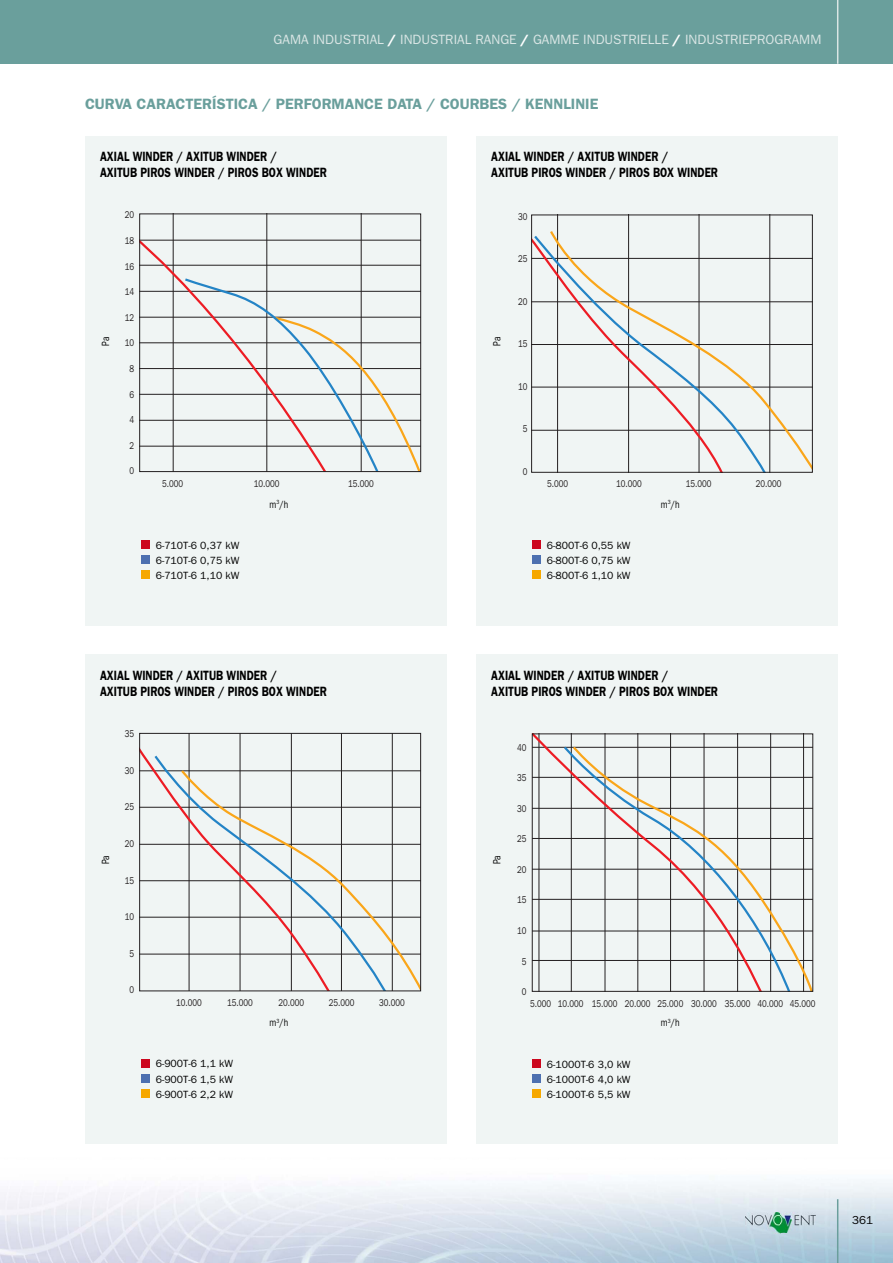
<style>
.page{position:relative;width:893px;height:1263px;background:#fff}
.page>*{position:absolute;margin:0;border:0;box-sizing:border-box;transform-origin:0 0}
.t1{font:600 15px "Franklin Gothic";color:#6a9f9c}
.t2{font:600 13.5px/16.2px "Franklin Gothic";color:#000;scale:.8 1}
.t3{font:13.5px "Franklin Gothic";color:#dae6e5}
.t4{font:11.55px "Franklin Gothic";color:#000}
.t5{font:10.5px/15px "Franklin Gothic";color:#000;text-align:justify}
.t6{font:10.5px "Franklin Gothic";color:#000;scale:.8 1}
.t7{font:9.75px "Franklin Gothic IT Cby BT";color:#231f20;scale:.8 1}
.s1{font-weight:800;color:#fff}
</style>
<div class="page">
<div style="left:0;top:0;width:893px;height:64px;background:#6a9f9c"></div>
<hr style="left:837px;top:0;width:1px;height:64px;background:#dae6e5">
<img style="left:0;top:1180px;width:893px;height:83px">
<img style="left:745px;top:1213px;width:70px;height:20px">
<hr style="left:837px;top:1199px;width:1px;height:64px;background:#6a9f9c">
<div style="left:85px;top:136px;width:361px;height:489px;background:#f0f5f4"></div>
<div style="left:85px;top:655px;width:361px;height:489px;background:#f0f5f4"></div>
<div style="left:476px;top:136px;width:362px;height:489px;background:#f0f5f4"></div>
<div style="left:476px;top:655px;width:362px;height:489px;background:#f0f5f4"></div>
<hr style="left:173px;top:214px;width:1px;height:258px;background:#231f20">
<hr style="left:267px;top:214px;width:1px;height:258px;background:#231f20">
<hr style="left:361px;top:214px;width:1px;height:258px;background:#231f20">
<svg style="left:141px;top:238px;width:278px;height:232px"></svg>
<div style="left:139px;top:214px;width:282px;height:258px;border:1px solid #231f20"></div>
<hr style="left:240px;top:733px;width:1px;height:258px;background:#231f20">
<hr style="left:189px;top:733px;width:1px;height:258px;background:#231f20">
<hr style="left:291px;top:733px;width:1px;height:258px;background:#231f20">
<hr style="left:341px;top:733px;width:1px;height:258px;background:#231f20">
<hr style="left:392px;top:733px;width:1px;height:258px;background:#231f20">
<svg style="left:141px;top:744px;width:151px;height:211px"></svg>
<svg style="left:153px;top:754px;width:139px;height:201px"></svg>
<svg style="left:180px;top:769px;width:239px;height:220px"></svg>
<div style="left:139px;top:733px;width:282px;height:258px;border:1px solid #231f20"></div>
<hr style="left:628px;top:215px;width:1px;height:257px;background:#231f20">
<hr style="left:557px;top:215px;width:1px;height:257px;background:#231f20">
<hr style="left:699px;top:215px;width:1px;height:257px;background:#231f20">
<hr style="left:769px;top:215px;width:1px;height:257px;background:#231f20">
<svg style="left:550px;top:229px;width:261px;height:241px"></svg>
<svg style="left:725px;top:234px;width:44px;height:236px"></svg>
<svg style="left:533px;top:233px;width:192px;height:237px"></svg>
<div style="left:531px;top:215px;width:282px;height:257px;border:1px solid #231f20"></div>
<hr style="left:770px;top:734px;width:1px;height:257px;background:#231f20">
<hr style="left:803px;top:734px;width:1px;height:257px;background:#231f20">
<svg style="left:793px;top:745px;width:18px;height:244px"></svg>
<svg style="left:766px;top:745px;width:27px;height:244px"></svg>
<svg style="left:534px;top:736px;width:232px;height:253px"></svg>
<div style="left:141px;top:571px;width:8px;height:8px;background:#f6a800"></div>
<div style="left:141px;top:556px;width:8px;height:8px;background:#4d70b0"></div>
<div style="left:141px;top:541px;width:8px;height:8px;background:#cc071e"></div>
<div style="left:141px;top:1089px;width:8px;height:9px;background:#f6a800"></div>
<div style="left:141px;top:1074px;width:8px;height:9px;background:#4d70b0"></div>
<div style="left:141px;top:1059px;width:8px;height:9px;background:#cc071e"></div>
<div style="left:532px;top:571px;width:9px;height:8px;background:#f6a800"></div>
<div style="left:532px;top:556px;width:9px;height:8px;background:#4d70b0"></div>
<div style="left:532px;top:541px;width:9px;height:8px;background:#cc071e"></div>
<div style="left:532px;top:1089px;width:9px;height:9px;background:#f6a800"></div>
<div style="left:532px;top:1074px;width:9px;height:9px;background:#4d70b0"></div>
<div style="left:532px;top:1059px;width:9px;height:9px;background:#cc071e"></div>
<p class="t3" style="left:274px;top:35px;width:549px">GAMA INDUSTRIAL <span class="s1">/</span> INDUSTRIAL RANGE <span class="s1">/</span> GAMME INDUSTRIELLE <span class="s1">/</span> INDUSTRIEPROGRAMM</p>
<p class="t1" style="left:85px;top:99px;width:515px">CURVA CARACTERÍSTICA / PERFORMANCE DATA / COURBES / KENNLINIE</p>
<p class="t2" style="left:100px;top:150px;width:285px">AXIAL WINDER / AXITUB WINDER /<br>AXITUB PIROS WINDER / PIROS BOX WINDER</p>
<p class="t2" style="left:491px;top:150px;width:285px">AXIAL WINDER / AXITUB WINDER /<br>AXITUB PIROS WINDER / PIROS BOX WINDER</p>
<p class="t6" style="left:102px;top:345px;width:13px;rotate:-90deg">Pa</p>
<p class="t7" style="left:125px;top:211px;width:13px">20</p>
<p class="t7" style="left:125px;top:237px;width:13px">18</p>
<p class="t7" style="left:125px;top:262px;width:13px">16</p>
<p class="t7" style="left:125px;top:288px;width:13px">14</p>
<p class="t7" style="left:125px;top:314px;width:13px">12</p>
<p class="t7" style="left:125px;top:339px;width:13px">10</p>
<p class="t7" style="left:130px;top:365px;width:7px">8</p>
<p class="t7" style="left:130px;top:390px;width:7px">6</p>
<p class="t7" style="left:130px;top:416px;width:7px">4</p>
<p class="t7" style="left:130px;top:442px;width:7px">2</p>
<p class="t7" style="left:130px;top:467px;width:7px">0</p>
<p class="t6" style="left:493px;top:345px;width:13px;rotate:-90deg">Pa</p>
<p class="t7" style="left:518px;top:212px;width:13px">30</p>
<p class="t7" style="left:518px;top:255px;width:13px">25</p>
<p class="t7" style="left:518px;top:297px;width:13px">20</p>
<p class="t7" style="left:518px;top:340px;width:13px">15</p>
<p class="t7" style="left:518px;top:382px;width:13px">10</p>
<p class="t7" style="left:523px;top:425px;width:7px">5</p>
<p class="t7" style="left:523px;top:468px;width:7px">0</p>
<p class="t7" style="left:162px;top:480px;width:28px">5.000</p>
<p class="t7" style="left:254px;top:480px;width:34px">10.000</p>
<p class="t7" style="left:348px;top:480px;width:34px">15.000</p>
<p class="t7" style="left:547px;top:480px;width:28px">5.000</p>
<p class="t7" style="left:616px;top:480px;width:34px">10.000</p>
<p class="t7" style="left:686px;top:480px;width:34px">15.000</p>
<p class="t7" style="left:756px;top:480px;width:34px">20.000</p>
<p class="t6" style="left:270px;top:500px;width:25px">m<sup>3</sup>/h</p>
<p class="t6" style="left:661px;top:500px;width:25px">m<sup>3</sup>/h</p>
<p class="t5" style="left:156px;top:538px;width:85px">6-710T-6 0,37 kW 6-710T-6 0,75 kW 6-710T-6 1,10 kW</p>
<p class="t5" style="left:547px;top:538px;width:85px">6-800T-6 0,55 kW 6-800T-6 0,75 kW 6-800T-6 1,10 kW</p>
<p class="t2" style="left:100px;top:668px;width:285px">AXIAL WINDER / AXITUB WINDER /<br>AXITUB PIROS WINDER / PIROS BOX WINDER</p>
<p class="t2" style="left:491px;top:668px;width:285px">AXIAL WINDER / AXITUB WINDER /<br>AXITUB PIROS WINDER / PIROS BOX WINDER</p>
<p class="t6" style="left:102px;top:864px;width:13px;rotate:-90deg">Pa</p>
<p class="t7" style="left:125px;top:730px;width:13px">35</p>
<p class="t7" style="left:125px;top:767px;width:13px">30</p>
<p class="t7" style="left:125px;top:803px;width:13px">25</p>
<p class="t7" style="left:125px;top:840px;width:13px">20</p>
<p class="t7" style="left:125px;top:876px;width:13px">15</p>
<p class="t7" style="left:125px;top:913px;width:13px">10</p>
<p class="t7" style="left:129px;top:950px;width:7px">5</p>
<p class="t7" style="left:129px;top:986px;width:7px">0</p>
<p class="t6" style="left:493px;top:864px;width:13px;rotate:-90deg">Pa</p>
<p class="t7" style="left:517px;top:743px;width:13px">40</p>
<p class="t7" style="left:517px;top:774px;width:13px">35</p>
<p class="t7" style="left:517px;top:805px;width:13px">30</p>
<p class="t7" style="left:517px;top:835px;width:13px">25</p>
<p class="t7" style="left:517px;top:866px;width:13px">20</p>
<p class="t7" style="left:517px;top:896px;width:13px">15</p>
<p class="t7" style="left:517px;top:927px;width:13px">10</p>
<p class="t7" style="left:522px;top:957px;width:7px">5</p>
<p class="t7" style="left:522px;top:988px;width:7px">0</p>
<p class="t7" style="left:176px;top:999px;width:34px">10.000</p>
<p class="t7" style="left:227px;top:999px;width:34px">15.000</p>
<p class="t7" style="left:278px;top:999px;width:34px">20.000</p>
<p class="t7" style="left:329px;top:999px;width:34px">25.000</p>
<p class="t7" style="left:379px;top:999px;width:34px">30.000</p>
<p class="t7" style="left:530px;top:999px;width:358px">5.000 10.000 15.000 20.000 25.000 30.000 35.000 40.000 45.000</p>
<p class="t6" style="left:270px;top:1019px;width:25px">m<sup>3</sup>/h</p>
<p class="t6" style="left:661px;top:1019px;width:25px">m<sup>3</sup>/h</p>
<p class="t5" style="left:156px;top:1057px;width:79px">6-900T-6 1,1 kW 6-900T-6 1,5 kW 6-900T-6 2,2 kW</p>
<p class="t5" style="left:547px;top:1057px;width:85px">6-1000T-6 3,0 kW 6-1000T-6 4,0 kW 6-1000T-6 5,5 kW</p>
<p class="t4" style="left:852px;top:1216px;width:22px">361</p>
</div>
